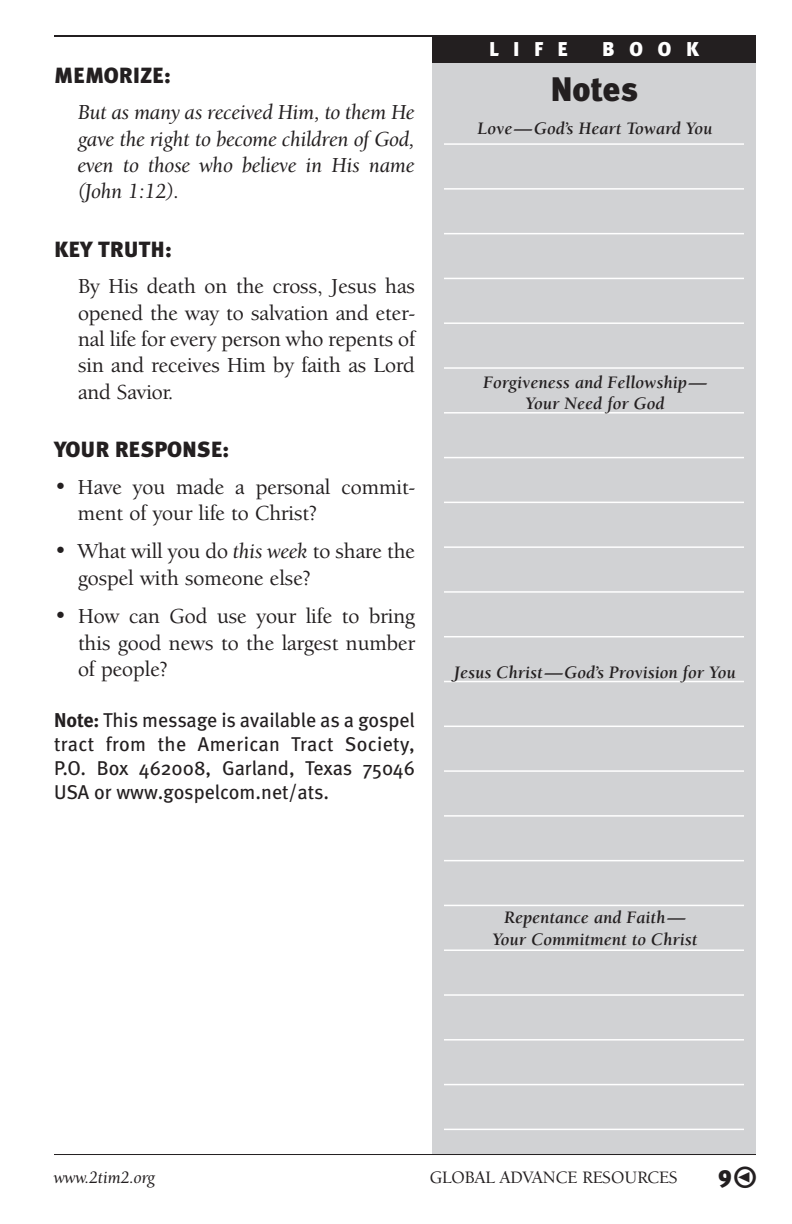
<style>
.page{position:relative;width:792px;height:1224px;background:#fff}
.page>*{position:absolute;margin:0;border:0;box-sizing:border-box;transform-origin:0 0}
.t1{font:900 34px "Meta Plus";letter-spacing:-.005em;color:#231f20}
.t2{font:29px "Meta Black Italic Expert";color:#231f20}
.t3{font:900 24px "Meta";color:#231f20}
.t4{font:500 22px/26.4px "Berkeley Oldstyle IT Cby BT";color:#231f20;text-align:justify}
.t5{font:22px/26.4px "Berkeley Oldstyle IT Cby BT Med Ital";color:#231f20;text-align:justify}
.t6{font:900 22px "Meta Plus";color:#231f20}
.t7{font:20px/24px "Meta";color:#231f20;text-align:justify}
.t8{font:20px "Meta Black Caps";letter-spacing:.72em;color:#fff}
.t9{font:italic 700 18px/21.6px "Berkeley";color:#231f20;text-align:center}
.t10{font:500 18px "Berkeley Oldstyle IT Cby BT";color:#231f20}
.t11{font:18px "Berkeley Oldstyle IT Cby BT Med Ital";color:#231f20}
.s1{font-family:"Berkeley Oldstyle IT Cby BT Med Ital";font-weight:400}
.s2{font-weight:700}
</style>
<div class="page">
<div style="left:432px;top:36px;width:324px;height:1118px;background:#d1d2d4"></div>
<hr style="left:54px;top:1154px;width:702px;height:1px;background:#231f20">
<hr style="left:54px;top:35px;width:702px;height:2px;background:#231f20">
<hr style="left:444px;top:143px;width:300px;height:2px;background:#fff">
<hr style="left:444px;top:188px;width:300px;height:2px;background:#fff">
<hr style="left:444px;top:233px;width:300px;height:1px;background:#fff">
<hr style="left:444px;top:278px;width:300px;height:1px;background:#fff">
<hr style="left:444px;top:322px;width:300px;height:2px;background:#fff">
<hr style="left:444px;top:367px;width:300px;height:2px;background:#fff">
<hr style="left:444px;top:412px;width:300px;height:2px;background:#fff">
<hr style="left:444px;top:457px;width:300px;height:1px;background:#fff">
<hr style="left:444px;top:502px;width:300px;height:1px;background:#fff">
<hr style="left:444px;top:546px;width:300px;height:2px;background:#fff">
<hr style="left:444px;top:591px;width:300px;height:2px;background:#fff">
<hr style="left:444px;top:636px;width:300px;height:1px;background:#fff">
<hr style="left:444px;top:681px;width:300px;height:1px;background:#fff">
<hr style="left:444px;top:726px;width:300px;height:1px;background:#fff">
<hr style="left:444px;top:770px;width:300px;height:2px;background:#fff">
<hr style="left:444px;top:815px;width:300px;height:2px;background:#fff">
<hr style="left:444px;top:860px;width:300px;height:1px;background:#fff">
<hr style="left:444px;top:905px;width:300px;height:1px;background:#fff">
<hr style="left:444px;top:949px;width:300px;height:2px;background:#fff">
<hr style="left:444px;top:994px;width:300px;height:2px;background:#fff">
<hr style="left:444px;top:1039px;width:300px;height:2px;background:#fff">
<hr style="left:444px;top:1084px;width:300px;height:1px;background:#fff">
<hr style="left:444px;top:1129px;width:300px;height:1px;background:#fff">
<div style="left:432px;top:36px;width:324px;height:27px;background:#231f20"></div>
<p class="t6" style="left:54px;top:66px;width:118px">MEMORIZE:</p>
<p class="t5" style="left:78px;top:101px;width:338px">But as many as received Him, to them He gave the right to become children of God, even to those who believe in His name (John 1:12).</p>
<p class="t6" style="left:54px;top:240px;width:119px">KEY TRUTH:</p>
<p class="t4" style="left:78px;top:275px;width:339px">By His death on the cross, Jesus has opened the way to salvation and eter&shy;nal life for every person who repents of sin and receives Him by faith as Lord and Savior.</p>
<p class="t6" style="left:54px;top:441px;width:177px">YOUR RESPONSE:</p>
<p class="t4" style="left:78px;top:475px;width:338px;text-indent:-24px">• Have you made a personal commit&shy;ment of your life to Christ?</p>
<p class="t4" style="left:78px;top:540px;width:338px;text-indent:-24px">• What will you do <span class="s1">this week</span> to share the gospel with someone else?</p>
<p class="t4" style="left:78px;top:605px;width:338px;text-indent:-24px">• How can God use your life to bring this good news to the largest number of people?</p>
<p class="t7" style="left:54px;top:709px;width:362px"><span class="s2">Note:</span> This message is available as a gospel tract from the American Tract Society, P.O. Box 462008, Garland, Texas 75046<br>USA or www.gospelcom.net/ats.</p>
<p class="t8" style="left:489px;top:37px;width:80px">LIFE</p>
<p class="t8" style="left:602px;top:37px;width:98px">BOOK</p>
<h1 class="t1" style="left:550px;top:76px;width:89px">Notes</h1>
<p class="t9" style="left:477px;top:119px;width:237px">Love—God’s Heart Toward You</p>
<p class="t9" style="left:483px;top:373px;width:225px">Forgiveness and Fellowship—<br>Your Need for God</p>
<p class="t9" style="left:454px;top:663px;width:283px">Jesus Christ—God’s Provision for You</p>
<p class="t9" style="left:492px;top:909px;width:207px">Repentance and Faith—<br>Your Commitment to Christ</p>
<p class="t11" style="left:54px;top:1170px;width:103px">www.2tim2.org</p>
<p class="t10" style="left:430px;top:1170px;width:249px">GLOBAL ADVANCE RESOURCES</p>
<p class="t3" style="left:718px;top:1166px;width:15px">9</p>
<h2 class="t2" style="left:757px;top:1194px;width:25px;rotate:-180deg">w</h2>
</div>
